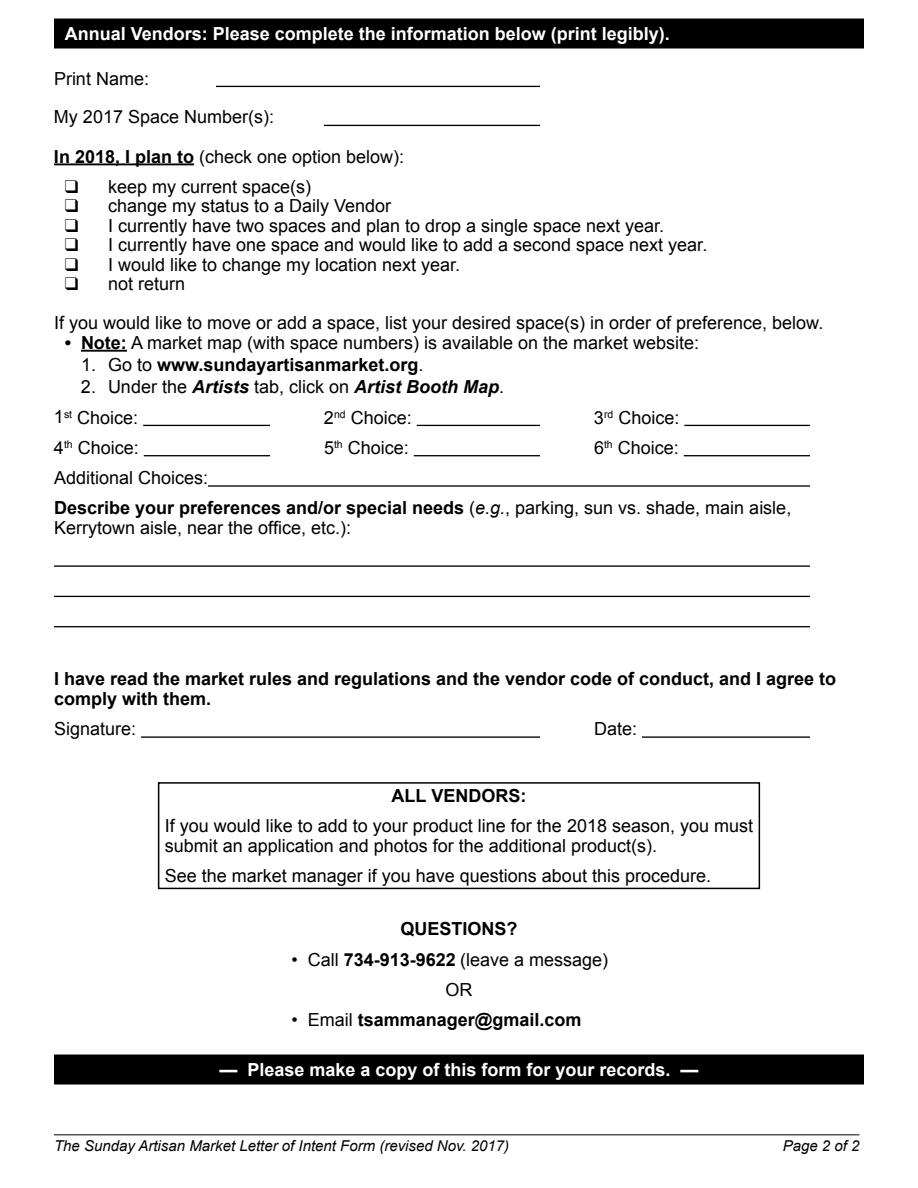
<style>
.page{position:relative;width:918px;height:1188px;background:#fff}
.page>*{position:absolute;margin:0;border:0;box-sizing:border-box;transform-origin:0 0}
.t1{font:18px/39px "Arial";color:#000}
.t2{font:700 18px/19.5px "Arial";color:#000}
.t3{font:700 18px "Arial";color:#fff}
.t4{font:italic 15px "Arial";color:#000}
.s1{font-weight:700}
.s2{font-weight:400}
.s3{font-weight:700;font-style:italic}
.s4{font-style:italic}
</style>
<div class="page">
<div style="left:54px;top:19px;width:810px;height:30px;background:#000"></div>
<hr style="left:216px;top:86px;width:324px;height:1px;background:#000">
<hr style="left:324px;top:125px;width:216px;height:1px;background:#000">
<hr style="left:54px;top:163px;width:140px;height:2px;background:#000">
<hr style="left:81px;top:350px;width:46px;height:2px;background:#000">
<hr style="left:143px;top:425px;width:127px;height:1px;background:#000">
<hr style="left:417px;top:425px;width:123px;height:1px;background:#000">
<hr style="left:684px;top:425px;width:126px;height:1px;background:#000">
<hr style="left:144px;top:455px;width:126px;height:1px;background:#000">
<hr style="left:414px;top:455px;width:126px;height:1px;background:#000">
<hr style="left:684px;top:455px;width:126px;height:1px;background:#000">
<hr style="left:208px;top:485px;width:602px;height:2px;background:#000">
<hr style="left:54px;top:565px;width:756px;height:2px;background:#000">
<hr style="left:54px;top:596px;width:756px;height:1px;background:#000">
<hr style="left:54px;top:626px;width:756px;height:1px;background:#000">
<hr style="left:141px;top:736px;width:399px;height:2px;background:#000">
<hr style="left:642px;top:736px;width:168px;height:2px;background:#000">
<hr style="left:54px;top:1134px;width:806px;height:1px;background:#000">
<div style="left:158px;top:782px;width:602px;height:107px;border:2px solid #000"></div>
<div style="left:54px;top:1055px;width:810px;height:30px;background:#000"></div>
<p class="t3" style="left:65px;top:22px;width:607px">Annual Vendors: Please complete the information below (print legibly).</p>
<p class="t1" style="left:54px;top:59px;width:352px">Print Name:<br>My 2017 Space Number(s):<br><span class="s1">In 2018, I plan to</span> (check one option below):</p>
<p class="t1" style="left:65px;top:167px;width:248px">❑ keep my current space(s)</p>
<p class="t1" style="left:65px;top:187px;width:328px">❑ change my status to a Daily Vendor</p>
<p class="t1" style="left:65px;top:206px;width:601px">❑ I currently have two spaces and plan to drop a single space next year.</p>
<p class="t1" style="left:65px;top:226px;width:644px">❑ I currently have one space and would like to add a second space next year.</p>
<p class="t1" style="left:65px;top:245px;width:397px">❑ I would like to change my location next year.</p>
<p class="t1" style="left:54px;top:265px;width:771px;text-indent:11px">❑ not return<br>If you would like to move or add a space, list your desired space(s) in order of preference, below.</p>
<p class="t1" style="left:65px;top:323px;width:636px"><span class="s1">• Note:</span> A market map (with space numbers) is available on the market website:</p>
<p class="t2" style="left:81px;top:356px;width:344px"><span class="s2">1. Go to</span> www.sundayartisanmarket.org<span class="s2">.</span></p>
<p class="t1" style="left:54px;top:372px;width:452px;line-height:30.3px;text-indent:27px">2. Under the <span class="s3">Artists</span> tab, click on <span class="s3">Artist Booth Map</span>.<br>1<sup>st</sup> Choice:</p>
<p class="t1" style="left:324px;top:398px;width:89px">2<sup>nd</sup> Choice:</p>
<p class="t1" style="left:594px;top:398px;width:87px">3<sup>rd</sup> Choice:</p>
<p class="t1" style="left:54px;top:428px;width:86px">4<sup>th</sup> Choice:</p>
<p class="t1" style="left:324px;top:428px;width:86px">5<sup>th</sup> Choice:</p>
<p class="t1" style="left:594px;top:428px;width:86px">6<sup>th</sup> Choice:</p>
<p class="t1" style="left:54px;top:463px;width:739px;line-height:30.3px">Additional Choices:<br><span class="s1">Describe your preferences and/or special needs</span> (<span class="s4">e.g.</span>, parking, sun vs. shade, main aisle,</p>
<p class="t1" style="left:54px;top:508px;width:299px">Kerrytown aisle, near the office, etc.):</p>
<p class="t2" style="left:54px;top:670px;width:784px">I have read the market rules and regulations and the vendor code of conduct, and I agree to comply with them.</p>
<p class="t1" style="left:54px;top:710px;width:84px">Signature:</p>
<p class="t1" style="left:594px;top:710px;width:45px">Date:</p>
<p class="t2" style="left:392px;top:787px;width:136px">ALL VENDORS:</p>
<p class="t1" style="left:165px;top:817px;width:590px;line-height:19.5px">If you would like to add to your product line for the 2018 season, you must submit an application and photos for the additional product(s).</p>
<p class="t1" style="left:165px;top:857px;width:548px">See the market manager if you have questions about this procedure.</p>
<p class="t2" style="left:400px;top:920px;width:39px">Questions</p>
<p class="t2" style="left:507px;top:920px;width:12px">?</p>
<p class="t1" style="left:445px;top:944px;width:164px;line-height:30.3px;text-indent:-154px">• Call <span class="s1">734-913-9622</span> (leave a message)<br>OR</p>
<p class="t2" style="left:292px;top:1011px;width:291px"><span class="s2">• Email</span> tsammanager@gmail.com</p>
<p class="t3" style="left:219px;top:1058px;width:481px">— Please make a copy of this form for your records. —</p>
<p class="t4" style="left:54px;top:1136px;width:457px">The Sunday Artisan Market Letter of Intent Form (revised Nov. 2017)</p>
<p class="t4" style="left:783px;top:1136px;width:78px">Page 2 of 2</p>
</div>
